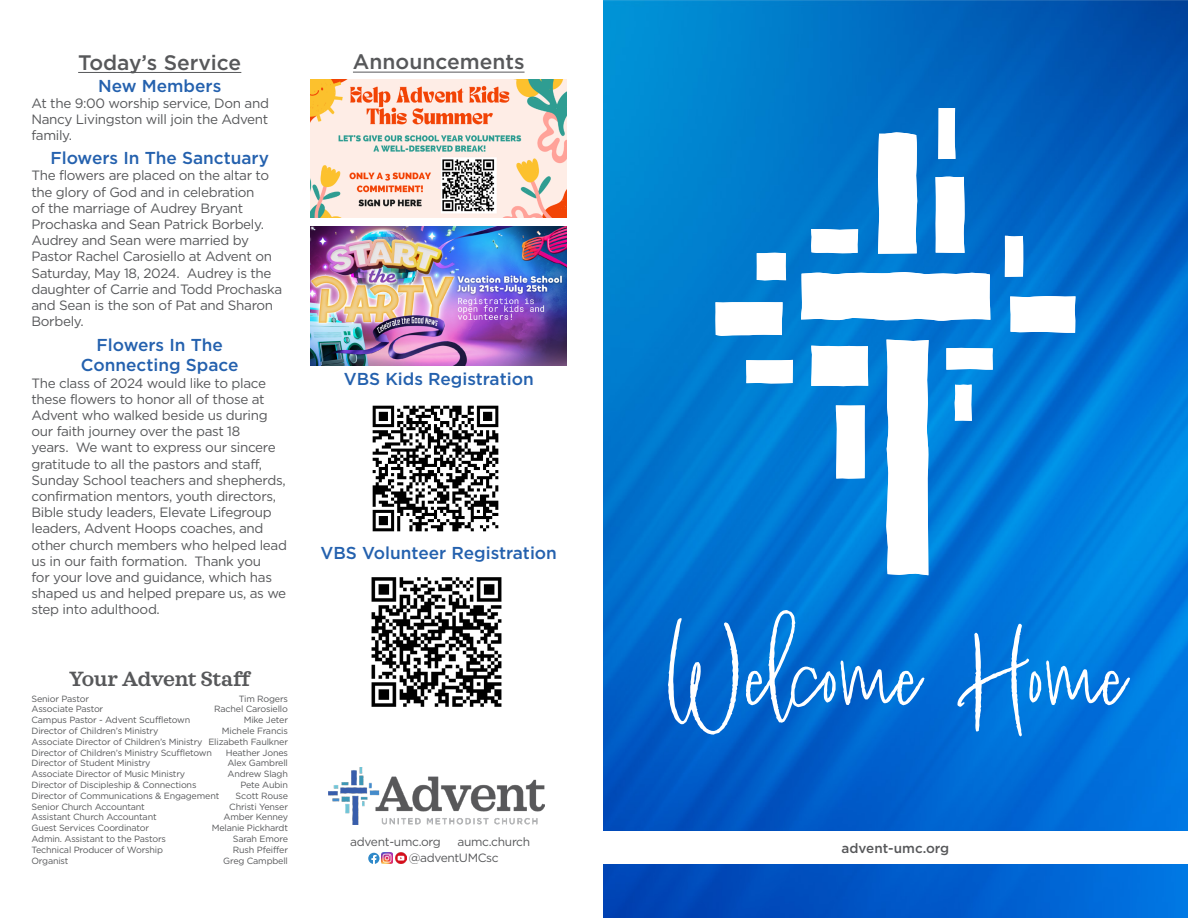
<style>
.page{position:relative;width:1188px;height:918px;background:#fff}
.page>*{position:absolute;margin:0;border:0;box-sizing:border-box;transform-origin:0 0}
.t1{font:165px "Audrielle No 2";color:#fff}
.Grey_Title{font:500 21px "Gotham";color:#57585a}
.Grey_Title-2{font:600 21px "Sagona";color:#57585a}
.Blue_Subtitle{font:500 17.25px "Gotham";color:#2461ae}
.Blue_Subtitle-2{font:13.5px/16.2px "Gotham";letter-spacing:-.025em;color:#57585a}
.t2{font:500 13.5px "Gotham";color:#57585a}
.t3{font:12px "Gotham";letter-spacing:-.025em;color:#57585a}
.Small_Gray{font:9px "Gotham";letter-spacing:-.02em;color:#57585a}
</style>
<div class="page">
<img style="left:603px;top:0;width:585px;height:918px">
<div style="left:603px;top:832px;width:585px;height:32px;background:#fff"></div>
<svg style="left:886px;top:340px;width:43px;height:235px"></svg>
<svg style="left:801px;top:272px;width:189px;height:50px"></svg>
<svg style="left:1010px;top:296px;width:65px;height:37px"></svg>
<svg style="left:935px;top:176px;width:30px;height:77px"></svg>
<svg style="left:878px;top:132px;width:39px;height:122px"></svg>
<svg style="left:938px;top:108px;width:17px;height:51px"></svg>
<svg style="left:811px;top:346px;width:57px;height:40px"></svg>
<svg style="left:716px;top:302px;width:67px;height:34px"></svg>
<svg style="left:746px;top:360px;width:47px;height:24px"></svg>
<svg style="left:757px;top:253px;width:29px;height:27px"></svg>
<svg style="left:836px;top:405px;width:29px;height:74px"></svg>
<svg style="left:946px;top:348px;width:47px;height:22px"></svg>
<svg style="left:811px;top:229px;width:47px;height:24px"></svg>
<svg style="left:955px;top:385px;width:17px;height:36px"></svg>
<svg style="left:1005px;top:236px;width:18px;height:41px"></svg>
<img style="left:328px;top:768px;width:216px;height:56px">
<hr style="left:353px;top:72px;width:172px;height:1px;background:#57585a">
<svg style="left:368px;top:853px;width:38px;height:11px"></svg>
<hr style="left:78px;top:72px;width:163px;height:1px;background:#57585a">
<img style="left:372px;top:405px;width:127px;height:127px">
<img style="left:371px;top:577px;width:131px;height:130px">
<img style="left:310px;top:227px;width:257px;height:138px">
<img style="left:310px;top:79px;width:257px;height:139px">
<p class="Grey_Title" style="left:78px;top:50px;width:165px">Today’s Service</p>
<p class="Grey_Title" style="left:353px;top:50px;width:173px">Announcements</p>
<p class="Blue_Subtitle" style="left:98px;top:76px;width:125px">New Members</p>
<p class="Blue_Subtitle-2" style="left:32px;top:95px;width:239px;text-align:justify">At the 9:00 worship service, Don and Nancy Livingston will join the Advent family.</p>
<p class="Blue_Subtitle" style="left:50px;top:148px;width:220px">Flowers In The Sanctuary</p>
<p class="Blue_Subtitle-2" style="left:32px;top:167px;width:252px">The flowers are placed on the altar to the glory of God and in celebration<br>of the marriage of Audrey Bryant<br>Prochaska and Sean Patrick Borbely.<br>Audrey and Sean were married by<br>Pastor Rachel Carosiello at Advent on<br>Saturday, May 18, 2024. Audrey is the daughter of Carrie and Todd Prochaska and Sean is the son of Pat and Sharon<br>Borbely.</p>
<p class="Blue_Subtitle" style="left:97px;top:335px;width:128px">Flowers In The</p>
<p class="Blue_Subtitle" style="left:81px;top:356px;width:159px">Connecting Space</p>
<p class="Blue_Subtitle-2" style="left:32px;top:375px;width:257px">The class of 2024 would like to place these flowers to honor all of those at Advent who walked beside us during our faith journey over the past 18<br>years. We want to express our sincere gratitude to all the pastors and staff, Sunday School teachers and shepherds, confirmation mentors, youth directors, Bible study leaders, Elevate Lifegroup leaders, Advent Hoops coaches, and other church members who helped lead us in our faith formation. Thank you<br>for your love and guidance, which has shaped us and helped prepare us, as we step into adulthood.</p>
<p class="Blue_Subtitle" style="left:344px;top:369px;width:191px">VBS Kids Registration</p>
<p class="Blue_Subtitle" style="left:321px;top:543px;width:238px">VBS Volunteer Registration</p>
<p class="Grey_Title-2" style="left:69px;top:666px;width:184px">Your Advent Staff</p>
<p class="Small_Gray" style="left:32px;top:694px;width:59px">Senior Pastor</p>
<p class="Small_Gray" style="left:239px;top:694px;width:51px">Tim Rogers</p>
<p class="Small_Gray" style="left:32px;top:704px;width:73px">Associate Pastor</p>
<p class="Small_Gray" style="left:214px;top:704px;width:75px">Rachel Carosiello</p>
<p class="Small_Gray" style="left:32px;top:715px;width:160px">Campus Pastor - Advent Scuffletown</p>
<p class="Small_Gray" style="left:244px;top:715px;width:46px">Mike Jeter</p>
<p class="Small_Gray" style="left:32px;top:726px;width:128px">Director of Children’s Ministry</p>
<p class="Small_Gray" style="left:222px;top:726px;width:68px">Michele Francis</p>
<p class="Small_Gray" style="left:32px;top:737px;width:258px">Associate Director of Children’s Ministry Elizabeth Faulkner</p>
<p class="Small_Gray" style="left:32px;top:748px;width:182px">Director of Children’s Ministry Scuffletown</p>
<p class="Small_Gray" style="left:226px;top:748px;width:64px">Heather Jones</p>
<p class="Small_Gray" style="left:32px;top:758px;width:121px">Director of Student Ministry</p>
<p class="Small_Gray" style="left:227px;top:758px;width:62px">Alex Gambrell</p>
<p class="Small_Gray" style="left:32px;top:769px;width:155px">Associate Director of Music Ministry</p>
<p class="Small_Gray" style="left:227px;top:769px;width:62px">Andrew Slagh</p>
<p class="Small_Gray" style="left:32px;top:780px;width:166px">Director of Discipleship &amp; Connections</p>
<p class="Small_Gray" style="left:240px;top:780px;width:49px">Pete Aubin</p>
<p class="Small_Gray" style="left:32px;top:791px;width:189px">Director of Communications &amp; Engagement</p>
<p class="Small_Gray" style="left:236px;top:791px;width:54px">Scott Rouse</p>
<p class="Small_Gray" style="left:32px;top:802px;width:115px">Senior Church Accountant</p>
<p class="Small_Gray" style="left:229px;top:802px;width:60px">Christi Yenser</p>
<p class="Small_Gray" style="left:32px;top:812px;width:127px">Assistant Church Accountant</p>
<p class="Small_Gray" style="left:224px;top:812px;width:66px">Amber Kenney</p>
<p class="Small_Gray" style="left:32px;top:823px;width:119px">Guest Services Coordinator</p>
<p class="Small_Gray" style="left:212px;top:823px;width:78px">Melanie Pickhardt</p>
<p class="Small_Gray" style="left:32px;top:834px;width:136px">Admin. Assistant to the Pastors</p>
<p class="Small_Gray" style="left:233px;top:834px;width:57px">Sarah Emore</p>
<p class="Small_Gray" style="left:32px;top:845px;width:133px">Technical Producer of Worship</p>
<p class="Small_Gray" style="left:233px;top:845px;width:57px">Rush Pfeiffer</p>
<p class="Small_Gray" style="left:32px;top:856px;width:38px">Organist</p>
<p class="Small_Gray" style="left:223px;top:856px;width:66px">Greg Campbell</p>
<p class="t3" style="left:409px;top:851px;width:91px">@adventUMCsc</p>
<p class="t3" style="left:350px;top:835px;width:92px">advent-umc.org</p>
<p class="t3" style="left:457px;top:835px;width:74px">aumc.church</p>
<p class="t1" style="left:664px;top:559px;width:464px">Welcome Home</p>
<p class="t2" style="left:842px;top:841px;width:109px">advent-umc.org</p>
</div>
